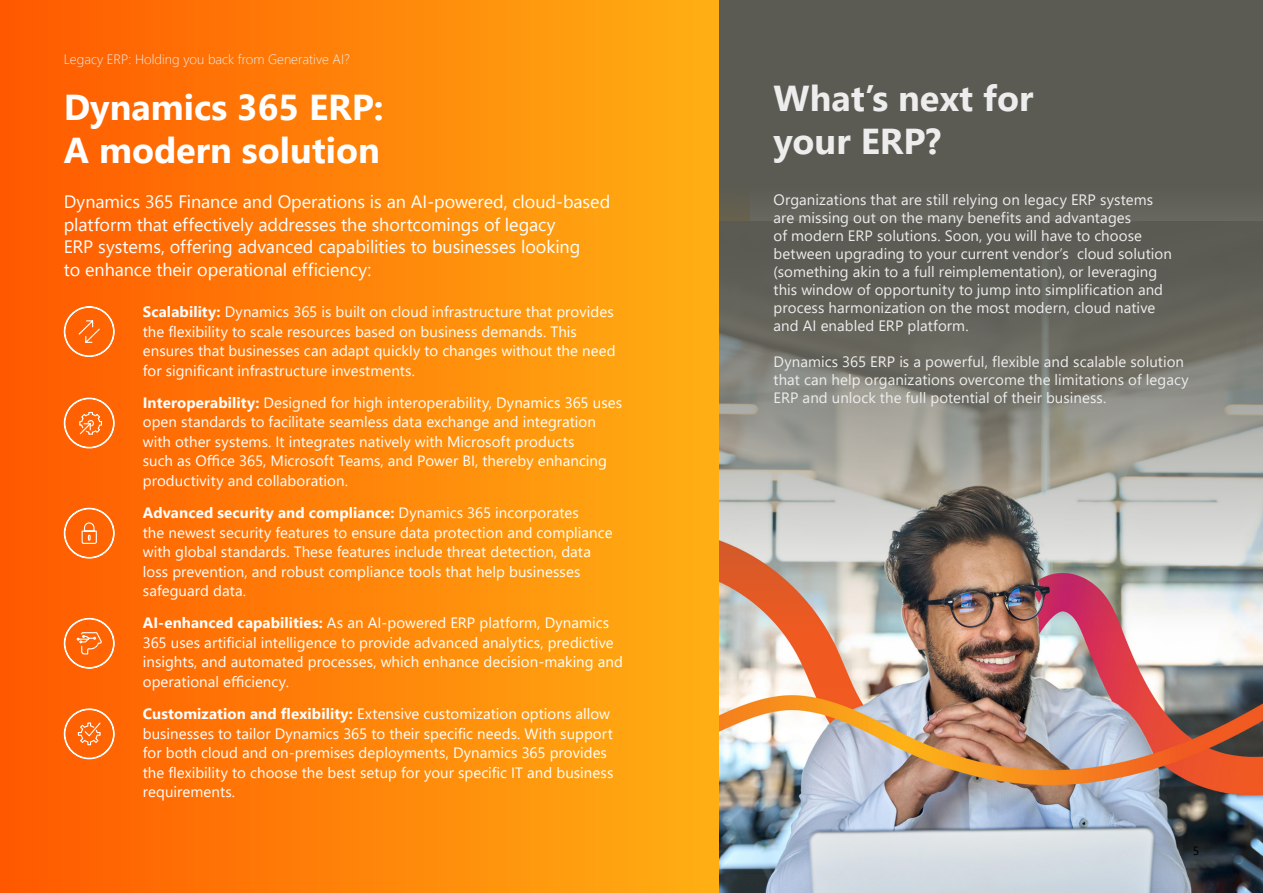
<style>
.page{position:relative;width:1263px;height:893px;background:#fff}
.page>*{position:absolute;margin:0;border:0;box-sizing:border-box;transform-origin:0 0}
.t1{font:700 36px/43.2px "Segoe UI";color:#fff}
.t2{font:700 36px/43.2px "Segoe UI";color:#ededed}
.t3{font:18px/22.5px "Segoe UI";letter-spacing:-.005em;color:#fff}
.t4{font:15px/19.5px "Segoe UI";letter-spacing:.005em;color:#fff}
.t5{font:15px/18px "Segoe UI";letter-spacing:.005em;color:#ededed}
.t6{font:300 13.5px "Segoe UI";color:#ededed}
.t7{font:12px "Segoe UI";color:#000}
.s1{font-weight:700}
</style>
<div class="page">
<div style="left:0;top:0;width:749px;height:893px;background:linear-gradient(to right,#ff5800,#ffb314)"></div>
<img style="left:719px;top:689px;width:544px;height:204px">
<svg style="left:719px;top:0;width:544px;height:689px;background:#847d75"></svg>
<svg style="left:63px;top:306px;width:52px;height:52px;background:#fe7622"></svg>
<svg style="left:63px;top:397px;width:52px;height:52px;background:#fe7927"></svg>
<svg style="left:63px;top:507px;width:52px;height:52px;background:#fe7825"></svg>
<svg style="left:63px;top:617px;width:52px;height:52px;background:#fe7927"></svg>
<svg style="left:63px;top:708px;width:52px;height:52px;background:#fe7927"></svg>
<p class="t6" style="left:64px;top:46px;width:288px">Legacy ERP: Holding you back from Generative AI?</p>
<h1 class="t1" style="left:64px;top:83px;width:321px">Dynamics 365 ERP:<br>A modern solution</h1>
<p class="t3" style="left:64px;top:189px;width:548px">Dynamics 365 Finance and Operations is an AI-powered, cloud-based platform that effectively addresses the shortcomings of legacy<br>ERP systems, offering advanced capabilities to businesses looking<br>to enhance their operational efficiency:</p>
<p class="t4" style="left:143px;top:301px;width:474px"><span class="s1">Scalability:</span> Dynamics 365 is built on cloud infrastructure that provides the flexibility to scale resources based on business demands. This ensures that businesses can adapt quickly to changes without the need for significant infrastructure investments.</p>
<p class="t4" style="left:143px;top:391px;width:481px"><span class="s1">Interoperability:</span> Designed for high interoperability, Dynamics 365 uses open standards to facilitate seamless data exchange and integration with other systems. It integrates natively with Microsoft products<br>such as Office 365, Microsoft Teams, and Power BI, thereby enhancing productivity and collaboration.</p>
<p class="t4" style="left:143px;top:502px;width:471px"><span class="s1">Advanced security and compliance:</span> Dynamics 365 incorporates<br>the newest security features to ensure data protection and compliance with global standards. These features include threat detection, data loss prevention, and robust compliance tools that help businesses safeguard data.</p>
<p class="t4" style="left:143px;top:612px;width:482px"><span class="s1">AI-enhanced capabilities:</span> As an AI-powered ERP platform, Dynamics 365 uses artificial intelligence to provide advanced analytics, predictive insights, and automated processes, which enhance decision-making and operational efficiency.</p>
<p class="t4" style="left:143px;top:703px;width:472px"><span class="s1">Customization and flexibility:</span> Extensive customization options allow businesses to tailor Dynamics 365 to their specific needs. With support for both cloud and on-premises deployments, Dynamics 365 provides the flexibility to choose the best setup for your specific IT and business requirements.</p>
<h1 class="t2" style="left:774px;top:74px;width:261px">What’s next for your ERP?</h1>
<p class="t5" style="left:774px;top:189px;width:400px">Organizations that are still relying on legacy ERP systems are missing out on the many benefits and advantages<br>of modern ERP solutions. Soon, you will have to choose between upgrading to your current vendor’s cloud solution (something akin to a full reimplementation), or leveraging this window of opportunity to jump into simplification and process harmonization on the most modern, cloud native and AI enabled ERP platform.</p>
<p class="t5" style="left:774px;top:351px;width:417px">Dynamics 365 ERP is a powerful, flexible and scalable solution that can help organizations overcome the limitations of legacy<br>ERP and unlock the full potential of their business.</p>
<p class="t7" style="left:1193px;top:839px;width:8px">5</p>
</div>
